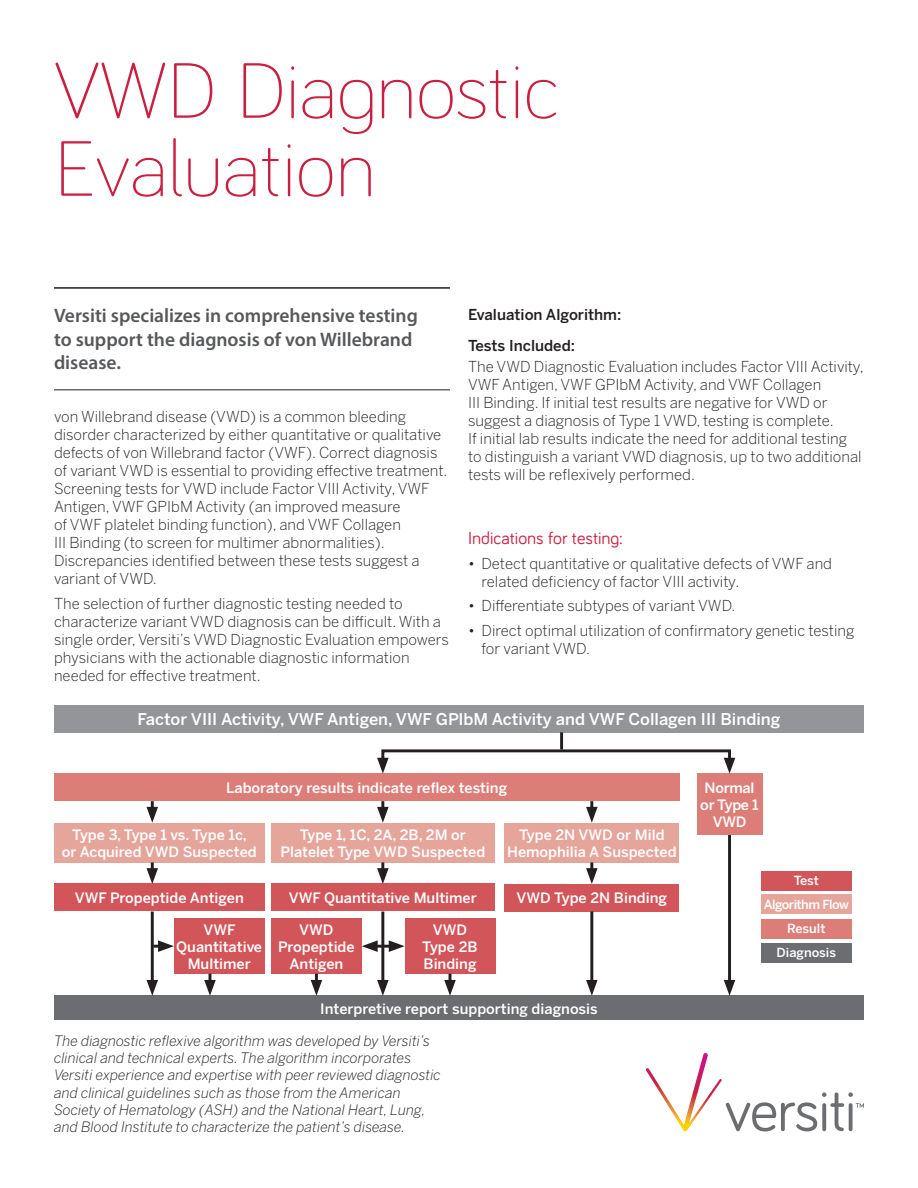
<style>
.page{position:relative;width:918px;height:1188px;background:#fff}
.page>*{position:absolute;margin:0;border:0;box-sizing:border-box;transform-origin:0 0}
.t1{font:300 81px/78px "Bariol";color:#c91f40}
.t2{font:600 19.5px/23.4px "Myriad Pro";color:#57585a}
.t3{font:18px "Bariol";color:#c91f40}
.t4{font:500 16.2px "Benton Sans";color:#fff}
.t5{font:300 15px/18px "Benton Sans";color:#231f20}
.t6{font:500 15px/31.5px "Benton Sans";color:#231f20}
.t7{font:500 14.25px/17.1px "Benton Sans";color:#fff;text-align:center}
.t8{font:italic 300 14.25px/17.1px "Benton Sans";color:#231f20}
.t9{font:500 14.25px/17.1px "Benton Sans";letter-spacing:-.02em;color:#fff;text-align:center}
.t10{font:500 12.45px "Benton Sans";letter-spacing:-.01em;color:#fff}
.t11{font:500 12.45px "Benton Sans";letter-spacing:-.04em;color:#fff}
</style>
<div class="page">
<hr style="left:54px;top:287px;width:396px;height:2px;background:#231f20">
<hr style="left:54px;top:389px;width:396px;height:1px;background:#231f20">
<svg style="left:646px;top:1053px;width:218px;height:78px"></svg>
<div style="left:54px;top:705px;width:810px;height:27px;background:#939598"></div>
<div style="left:54px;top:774px;width:625px;height:27px;background:#dc7e77"></div>
<div style="left:54px;top:823px;width:211px;height:39px;background:#e6a59b"></div>
<div style="left:54px;top:884px;width:211px;height:27px;background:#d2555a"></div>
<div style="left:54px;top:996px;width:810px;height:24px;background:#6c6d70"></div>
<div style="left:174px;top:919px;width:91px;height:55px;background:#d2555a"></div>
<div style="left:271px;top:919px;width:91px;height:55px;background:#d2555a"></div>
<div style="left:405px;top:919px;width:90px;height:55px;background:#d2555a"></div>
<div style="left:271px;top:884px;width:224px;height:27px;background:#d2555a"></div>
<div style="left:504px;top:884px;width:175px;height:28px;background:#d2555a"></div>
<div style="left:761px;top:871px;width:91px;height:19px;background:#d2555a"></div>
<div style="left:761px;top:919px;width:91px;height:19px;background:#dc7e77"></div>
<div style="left:761px;top:895px;width:91px;height:19px;background:#e6a59b"></div>
<div style="left:761px;top:943px;width:91px;height:19px;background:#6c6d70"></div>
<div style="left:504px;top:823px;width:175px;height:39px;background:#e6a59b"></div>
<div style="left:271px;top:823px;width:224px;height:39px;background:#e6a59b"></div>
<div style="left:697px;top:774px;width:65px;height:61px;background:#dc7e77"></div>
<div style="left:381px;top:749px;width:350px;height:16px;border:3px solid #231f20"></div>
<svg style="left:377px;top:758px;width:12px;height:16px"></svg>
<svg style="left:724px;top:758px;width:11px;height:16px"></svg>
<hr style="left:560px;top:732px;width:3px;height:17px;background:#231f20">
<svg style="left:147px;top:801px;width:11px;height:22px"></svg>
<svg style="left:147px;top:862px;width:11px;height:22px"></svg>
<hr style="left:151px;top:912px;width:3px;height:74px;background:#231f20">
<svg style="left:147px;top:980px;width:11px;height:16px"></svg>
<hr style="left:381px;top:912px;width:3px;height:74px;background:#231f20">
<svg style="left:377px;top:980px;width:12px;height:16px"></svg>
<hr style="left:590px;top:912px;width:3px;height:74px;background:#231f20">
<svg style="left:586px;top:980px;width:12px;height:16px"></svg>
<hr style="left:728px;top:835px;width:3px;height:151px;background:#231f20">
<svg style="left:724px;top:980px;width:11px;height:16px"></svg>
<svg style="left:377px;top:801px;width:12px;height:22px"></svg>
<svg style="left:377px;top:862px;width:12px;height:22px"></svg>
<svg style="left:311px;top:974px;width:11px;height:22px"></svg>
<svg style="left:444px;top:974px;width:12px;height:22px"></svg>
<svg style="left:204px;top:974px;width:12px;height:22px"></svg>
<svg style="left:586px;top:801px;width:12px;height:22px"></svg>
<svg style="left:586px;top:862px;width:12px;height:22px"></svg>
<svg style="left:153px;top:940px;width:21px;height:12px"></svg>
<hr style="left:372px;top:945px;width:22px;height:3px;background:#231f20">
<svg style="left:362px;top:940px;width:16px;height:12px"></svg>
<svg style="left:389px;top:940px;width:16px;height:12px"></svg>
<h1 class="t1" style="left:54px;top:47px;width:507px">VWD Diagnostic<br>Evaluation</h1>
<h2 class="t2" style="left:54px;top:304px;width:365px">Versiti specializes in comprehensive testing to support the diagnosis of von Willebrand disease.</h2>
<p class="t5" style="left:54px;top:408px;width:395px">von Willebrand disease (VWD) is a common bleeding disorder characterized by either quantitative or qualitative defects of von Willebrand factor (VWF). Correct diagnosis of variant VWD is essential to providing effective treatment.<br>Screening tests for VWD include Factor VIII Activity, VWF Antigen, VWF GPIbM Activity (an improved measure<br>of VWF platelet binding function), and VWF Collagen<br>III Binding (to screen for multimer abnormalities).<br>Discrepancies identified between these tests suggest a variant of VWD.</p>
<p class="t5" style="left:54px;top:595px;width:396px">The selection of further diagnostic testing needed to characterize variant VWD diagnosis can be difficult. With a single order, Versiti’s VWD Diagnostic Evaluation empowers physicians with the actionable diagnostic information needed for effective treatment.</p>
<p class="t6" style="left:468px;top:299px;width:155px">Evaluation Algorithm:<br>Tests Included:</p>
<p class="t5" style="left:468px;top:358px;width:397px">The VWD Diagnostic Evaluation includes Factor VIII Activity, VWF Antigen, VWF GPIbM Activity, and VWF Collagen<br>III Binding. If initial test results are negative for VWD or suggest a diagnosis of Type 1 VWD, testing is complete.<br>If initial lab results indicate the need for additional testing to distinguish a variant VWD diagnosis, up to two additional tests will be reflexively performed.</p>
<p class="t3" style="left:468px;top:526px;width:156px">Indications for testing:</p>
<p class="t5" style="left:482px;top:554px;width:352px;text-indent:-14px">• Detect quantitative or qualitative defects of VWF and related deficiency of factor VIII activity.</p>
<p class="t5" style="left:468px;top:597px;width:269px">• Differentiate subtypes of variant VWD.</p>
<p class="t5" style="left:482px;top:622px;width:374px;text-indent:-14px">• Direct optimal utilization of confirmatory genetic testing for variant VWD.</p>
<p class="t4" style="left:138px;top:709px;width:644px">Factor VIII Activity, VWF Antigen, VWF GPlbM Activity and VWF Collagen III Binding</p>
<p class="t7" style="left:226px;top:779px;width:283px">Laboratory results indicate reflex testing</p>
<p class="t7" style="left:62px;top:826px;width:196px">Type 3, Type 1 vs. Type 1c,<br>or Acquired VWD Suspected</p>
<p class="t7" style="left:75px;top:890px;width:170px">VWF Propeptide Antigen</p>
<p class="t7" style="left:280px;top:826px;width:206px">Type 1, 1C, 2A, 2B, 2M or<br>Platelet Type VWD Suspected</p>
<p class="t7" style="left:507px;top:826px;width:171px">Type 2N VWD or Mild<br>Hemophilia A Suspected</p>
<p class="t7" style="left:289px;top:890px;width:189px">VWF Quantitative Multimer</p>
<p class="t7" style="left:517px;top:890px;width:152px">VWD Type 2N Binding</p>
<p class="t7" style="left:176px;top:921px;width:87px">VWF<br>Quantitative<br>Multimer</p>
<p class="t7" style="left:278px;top:921px;width:78px">VWD<br>Propeptide<br>Antigen</p>
<p class="t7" style="left:422px;top:921px;width:57px">VWD<br>Type 2B<br>Binding</p>
<p class="t7" style="left:320px;top:1000px;width:279px">Interpretive report supporting diagnosis</p>
<p class="t8" style="left:54px;top:1032px;width:388px">The diagnostic reflexive algorithm was developed by Versiti’s clinical and technical experts. The algorithm incorporates Versiti experience and expertise with peer reviewed diagnostic and clinical guidelines such as those from the American Society of Hematology (ASH) and the National Heart, Lung, and Blood Institute to characterize the patient’s disease.</p>
<p class="t9" style="left:700px;top:779px;width:60px">Normal or Type 1<br>VWD</p>
<p class="t10" style="left:794px;top:873px;width:27px">Test</p>
<p class="t10" style="left:787px;top:921px;width:40px">Result</p>
<p class="t11" style="left:764px;top:897px;width:87px">Algorithm Flow</p>
<p class="t10" style="left:777px;top:945px;width:61px">Diagnosis</p>
</div>
